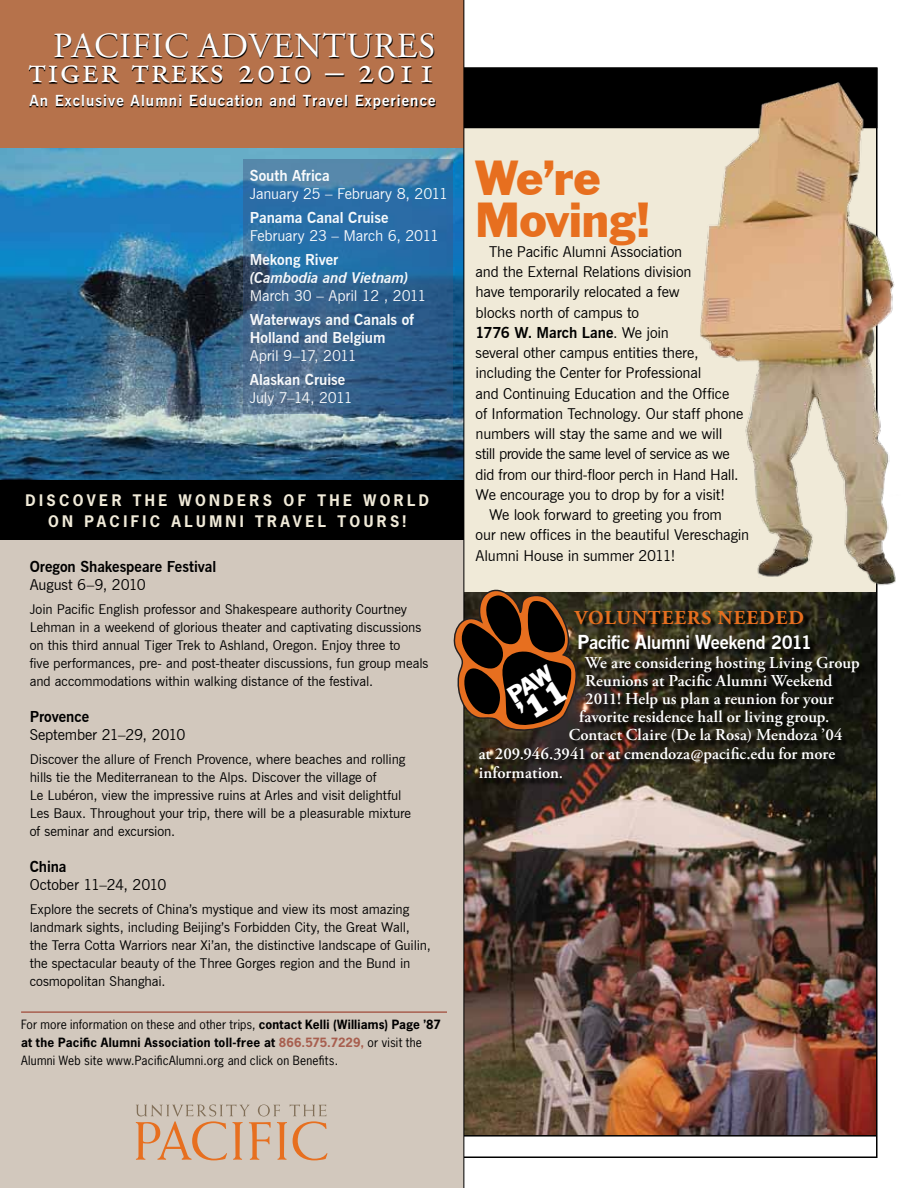
<style>
.page{position:relative;width:918px;height:1188px;background:#fff}
.page>*{position:absolute;margin:0;border:0;box-sizing:border-box;transform-origin:0 0}
.t1{font:45px/42px "Franklin Gothic BT";letter-spacing:-.005em;color:#e76f1f}
.t2{font:37.35px "Adobe Garamond Pro";letter-spacing:.05em;color:#fff}
.t3{font:35.25px "Adobe Garamond Pro";color:#fff}
.t4{font:700 19.65px "Adobe Garamond Pro";letter-spacing:.055em;color:#e76f1f}
.t5{font:19.5px "Adobe Garamond Pro";color:#fff}
.t6{font:700 18.15px "News Gothic BT";letter-spacing:-.015em;color:#fff}
.t7{font:600 16.65px "Adobe Garamond Pro";color:#fff}
.t8{font:700 15.15px "News Gothic BT";letter-spacing:.07em;color:#fff}
.t9{font:15px/20.2px "News Gothic BT";letter-spacing:-.01em;color:#000}
.t10{font:15px "News Gothic BT";letter-spacing:-.02em;color:#fff}
.t11{font:700 15px/18px "News Gothic BT";letter-spacing:-.005em;color:#fff}
.t12{font:700 15px/21px "News Gothic Std";letter-spacing:.225em;color:#f0ead8;text-align:center}
.t13{font:700 15px "News Gothic BT";color:#000}
.t14{font:italic 700 15px "News Gothic BT";letter-spacing:-.005em;color:#fff}
.t15{font:13.5px/18px "News Gothic BT";letter-spacing:-.005em;color:#000}
.t16{font:12px/18px "News Gothic Std";letter-spacing:.015em;color:#000}
.s1{font-weight:700}
.s2{font-weight:700;color:#a85f4f}
.s3{font-family:"News Gothic Std"}
</style>
<div class="page">
<div style="left:464px;top:128px;width:413px;height:466px;background:#f0ead8"></div>
<img style="left:465px;top:593px;width:410px;height:542px">
<hr style="left:68px;top:1135px;width:809px;height:2px;background:#000">
<div style="left:68px;top:68px;width:810px;height:60px;background:#000"></div>
<div style="left:0;top:537px;width:464px;height:651px;background:#d2c8bd"></div>
<hr style="left:21px;top:1011px;width:426px;height:2px;background:#a85f4f">
<svg style="left:136px;top:1104px;width:192px;height:56px"></svg>
<img style="left:0;top:148px;width:464px;height:332px">
<div style="left:0;top:480px;width:464px;height:60px;background:#000"></div>
<div style="left:0;top:0;width:464px;height:148px;background:#b6724b"></div>
<svg style="left:30px;top:33px;width:406px;height:77px"></svg>
<svg style="left:243px;top:160px;width:210px;height:254px;background:#346896"></svg>
<hr style="left:464px;top:0;width:1px;height:1188px;background:#000">
<img style="left:632px;top:67px;width:264px;height:539px">
<svg style="left:481px;top:611px;width:385px;height:175px;background:#242016"></svg>
<svg style="left:453px;top:582px;width:131px;height:153px;background:#503824"></svg>
<h3 class="t3" style="left:53px;top:25px;width:40px">PACIFIC</h3>
<h3 class="t3" style="left:198px;top:25px;width:48px">ADVE</h3>
<h3 class="t3" style="left:294px;top:25px;width:52px">NTURES</h3>
<h2 class="t2" style="left:28px;top:48px;width:409px">TIGER TREKS 2010 – 2011</h2>
<p class="t8" style="left:29px;top:91px;width:408px">An Exclusive Alumni Education and Travel Experience</p>
<h3 class="t5" style="left:135px;top:86px;width:126px">GET CONNECTED</h3>
<p class="t11" style="left:250px;top:166px;width:82px">South Africa</p>
<p class="t10" style="left:250px;top:185px;width:200px">January 25 – February 8, 2011</p>
<p class="t11" style="left:250px;top:208px;width:140px">Panama Canal Cruise</p>
<p class="t10" style="left:250px;top:227px;width:191px">February 23 – March 6, 2011</p>
<p class="t11" style="left:250px;top:250px;width:90px">Mekong River</p>
<p class="t14" style="left:250px;top:268px;width:160px">(Cambodia and Vietnam)</p>
<p class="t10" style="left:250px;top:287px;width:178px">March 30 – April 12 , 2011</p>
<p class="t11" style="left:250px;top:310px;width:166px">Waterways and Canals of<br>Holland and Belgium</p>
<p class="t10" style="left:250px;top:347px;width:109px">April 9–17, 2011</p>
<p class="t11" style="left:250px;top:370px;width:97px">Alaskan Cruise</p>
<p class="t10" style="left:250px;top:389px;width:104px">July 7–14, 2011</p>
<p class="t12" style="left:25px;top:489px;width:404px">DISCOVER T HE WONDERS OF T HE WORLD<br>ON PACIFIC ALUMNI TRAVEL T OURS!</p>
<p class="t13" style="left:30px;top:558px;width:188px">Oregon Shakespeare Festival</p>
<p class="t9" style="left:30px;top:575px;width:118px">August 6–9, 2010</p>
<p class="t15" style="left:30px;top:600px;width:400px">Join Pacific English professor and Shakespeare authority Courtney Lehman in a weekend of glorious theater and captivating discussions on this third annual Tiger Trek to Ashland, Oregon. Enjoy three to<br>five performances, pre- and post-theater discussions, fun group meals and accommodations within walking distance of the festival.</p>
<p class="t13" style="left:30px;top:708px;width:61px">Provence</p>
<p class="t9" style="left:30px;top:725px;width:157px">September 21–29, 2010</p>
<p class="t15" style="left:30px;top:750px;width:383px">Discover the allure of French Provence, where beaches and rolling hills tie the Mediterranean to the Alps. Discover the village of<br>Le Lubéron, view the impressive ruins at Arles and visit delightful Les Baux. Throughout your trip, there will be a pleasurable mixture of seminar and excursion.</p>
<p class="t13" style="left:30px;top:858px;width:38px">China</p>
<p class="t9" style="left:30px;top:875px;width:138px">October 11–24, 2010</p>
<p class="t15" style="left:30px;top:900px;width:403px">Explore the secrets of China’s mystique and view its most amazing landmark sights, including Beijing’s Forbidden City, the Great Wall, the Terra Cotta Warriors near Xi’an, the distinctive landscape of Guilin, the spectacular beauty of the Three Gorges region and the Bund in cosmopolitan Shanghai.</p>
<p class="t16" style="left:21px;top:1016px;width:421px">For more information on these and other trips, <span class="s1">CONTACT KELLI (WILLIAMS) PAGE ’87<br>AT THE PACIFIC ALUMNI ASSOCIATION TOLL-FREE AT</span> <span class="s2">866.575.7229,</span> or visit the<br>Alumni Web site www.PacificAlumni.org and click on Benefits.</p>
<h1 class="t1" style="left:476px;top:157px;width:176px">We’re<br>Moving!</h1>
<p class="t9" style="left:476px;top:241px;width:269px;text-indent:14px">The Pacific Alumni Association<br>and the External Relations division<br>have temporarily relocated a few<br>blocks north of campus to<br><span class="s1">1776 W. March Lane</span>. We join<br>several other campus entities there, including the Center for Professional<br>and Continuing Education and the Office of Information Technology. Our staff phone numbers will stay the same and we will still provide the same level of service as we did from our third-floor perch in Hand Hall.<br>We encourage you to drop by for a visit!</p>
<p class="t9" style="left:476px;top:505px;width:275px;text-indent:14px">We look forward to greeting you from<br>our new offices in the beautiful Vereschagin<br>Alumni House in summer 2011!</p>
<h3 class="t4" style="left:575px;top:606px;width:231px">VOLUNTEERS NEEDED</h3>
<h3 class="t6" style="left:578px;top:632px;width:236px"><span class="s3">P</span>acific <span class="s3">A</span>lumni <span class="s3">W</span>eekend 2011</h3>
<p class="t7" style="left:585px;top:653px;width:276px">We are considering hosting Living Group</p>
<p class="t7" style="left:585px;top:671px;width:249px">Reunions at Pacific Alumni Weekend</p>
<p class="t7" style="left:585px;top:689px;width:250px">2011! Help us plan a reunion for your</p>
<p class="t7" style="left:579px;top:707px;width:252px">favorite residence hall or living group.</p>
<p class="t7" style="left:569px;top:726px;width:275px">Contact Claire (De la Rosa) Mendoza ’04</p>
<p class="t7" style="left:479px;top:744px;width:358px">at 209.946.3941 or at cmendoza@pacific.edu for more</p>
<p class="t7" style="left:479px;top:763px;width:86px">information.</p>
</div>
